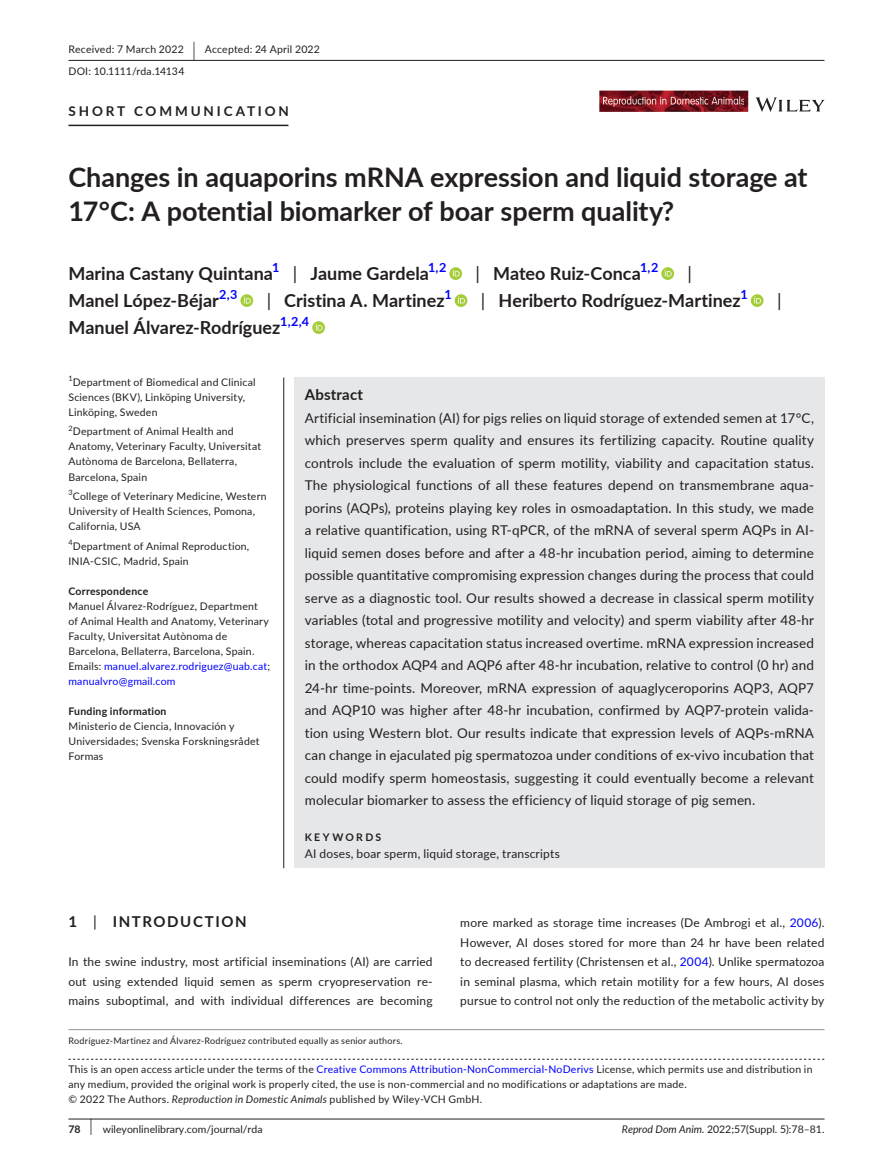
<style>
.page{position:relative;width:893px;height:1174px;background:#fff}
.page>*{position:absolute;margin:0;border:0;box-sizing:border-box;transform-origin:0 0}
.t1{font:700 27px/34.5px "Lato";color:#231f20}
.t2{font:700 18px "Lato";color:#231f20}
.t3{font:18px "Lato";color:#231f20}
.t4{font:700 15px "Lato";letter-spacing:.1em;color:#231f20}
.t5{font:700 15px "Lato";letter-spacing:.015em;color:#231f20}
.t6{font:13.5px/22.5px "Lato";letter-spacing:.01em;color:#231f20;text-align:justify}
.t7{font:700 13.5px "Lato";letter-spacing:.215em;color:#231f20}
.t8{font:700 12.6px "Lato";color:#00f}
.t9{font:12px/19.5px "Lato";letter-spacing:.015em;color:#231f20;text-align:justify}
.t10{font:10.5px/15px "Lato";letter-spacing:.02em;color:#231f20}
.t11{font:10.5px "Lato";color:#231f20}
.t12{font:700 10.5px "Lato";letter-spacing:.02em;color:#231f20}
.t13{font:700 10.5px "Lato";letter-spacing:.22em;color:#231f20}
.t14{font:9px "Lato";letter-spacing:.025em;color:#231f20}
.t15{font:7.35px "Lato";color:#231f20}
.s1{font-size:19.65px}
.s2{font-weight:400}
.s3{color:#00f}
.s4{font-style:italic}
.s5{font-weight:700}
.s6{font-size:17.4px}
</style>
<div class="page">
<hr style="left:68px;top:1118px;width:756px;height:1px;background:#231f20">
<svg style="left:756px;top:97px;width:68px;height:15px"></svg>
<img style="left:599px;top:91px;width:149px;height:21px">
<img style="left:604px;top:96px;width:140px;height:10px">
<hr style="left:68px;top:60px;width:756px;height:1px;background:#231f20">
<hr style="left:68px;top:125px;width:220px;height:1px;background:#231f20">
<svg style="left:449px;top:267px;width:13px;height:13px"></svg>
<svg style="left:453px;top:269px;width:7px;height:7px"></svg>
<svg style="left:661px;top:267px;width:13px;height:13px"></svg>
<svg style="left:665px;top:269px;width:7px;height:7px"></svg>
<svg style="left:240px;top:294px;width:13px;height:13px"></svg>
<svg style="left:244px;top:296px;width:7px;height:7px"></svg>
<svg style="left:455px;top:294px;width:12px;height:13px"></svg>
<svg style="left:458px;top:296px;width:7px;height:7px"></svg>
<svg style="left:751px;top:294px;width:12px;height:13px"></svg>
<svg style="left:754px;top:296px;width:7px;height:7px"></svg>
<svg style="left:312px;top:321px;width:13px;height:13px"></svg>
<svg style="left:316px;top:323px;width:7px;height:7px"></svg>
<svg style="left:68px;top:1058px;width:756px;height:1px"></svg>
<hr style="left:68px;top:1029px;width:756px;height:1px;background:#939598">
<div style="left:294px;top:377px;width:530px;height:491px;background:#e6e7e9"></div>
<hr style="left:283px;top:377px;width:1px;height:491px;background:#231f20">
<p class="t10" style="left:68px;top:38px;width:253px;line-height:21.8px">Received: 7 March 2022 <span class="s1">|</span> Accepted: 24 April 2022<br>DOI: 10.1111/rda.14134</p>
<p class="t7" style="left:68px;top:101px;width:222px">SHORT COMMUNICATION</p>
<h1 class="t1" style="left:68px;top:159px;width:741px">Changes in aquaporins mRNA expression and liquid storage at<br>17°C: A potential biomarker of boar sperm quality?</h1>
<h2 class="t2" style="left:68px;top:260px;width:206px">Marina Castany Quintana</h2>
<p class="t8" style="left:272px;top:258px;width:9px">1</p>
<h2 class="t2" style="left:293px;top:260px;width:137px"><span class="s2">|</span> Jaume Gardela</h2>
<p class="t8" style="left:428px;top:258px;width:20px">1,2</p>
<h2 class="t2" style="left:476px;top:260px;width:167px"><span class="s2">|</span> Mateo Ruiz-Conca</h2>
<p class="t8" style="left:640px;top:258px;width:20px">1,2</p>
<h2 class="t3" style="left:688px;top:260px;width:6px">|</h2>
<h2 class="t2" style="left:68px;top:287px;width:152px">Manel López-Béjar</h2>
<p class="t8" style="left:219px;top:285px;width:20px">2,3</p>
<h2 class="t2" style="left:267px;top:287px;width:179px"><span class="s2">|</span> Cristina A. Martinez</h2>
<p class="t8" style="left:444px;top:285px;width:9px">1</p>
<h2 class="t2" style="left:481px;top:287px;width:261px"><span class="s2">|</span> Heriberto Rodríguez-Martinez</h2>
<p class="t8" style="left:740px;top:285px;width:9px">1</p>
<h2 class="t3" style="left:777px;top:287px;width:6px">|</h2>
<h2 class="t2" style="left:68px;top:314px;width:213px">Manuel Álvarez-Rodríguez</h2>
<p class="t8" style="left:280px;top:312px;width:31px">1,2,4</p>
<p class="t15" style="left:68px;top:373px;width:6px">1</p>
<p class="t10" style="left:68px;top:374px;width:189px;text-indent:4px">Department of Biomedical and Clinical<br>Sciences (BKV), Linköping University,<br>Linköping, Sweden</p>
<p class="t10" style="left:68px;top:424px;width:194px"><sup>2</sup>Department of Animal Health and<br>Anatomy, Veterinary Faculty, Universitat<br>Autònoma de Barcelona, Bellaterra,<br>Barcelona, Spain</p>
<p class="t10" style="left:68px;top:488px;width:200px"><sup>3</sup>College of Veterinary Medicine, Western<br>University of Health Sciences, Pomona,<br>California, USA</p>
<p class="t10" style="left:68px;top:538px;width:182px"><sup>4</sup>Department of Animal Reproduction,<br>INIA-CSIC, Madrid, Spain</p>
<p class="t12" style="left:68px;top:583px;width:81px">Correspondence</p>
<p class="t10" style="left:68px;top:598px;width:203px">Manuel Álvarez-Rodríguez, Department<br>of Animal Health and Anatomy, Veterinary Faculty, Universitat Autònoma de Barcelona, Bellaterra, Barcelona, Spain.<br>Emails: <span class="s3">manuel.alvarez.rodriguez@uab.cat</span>; <span class="s3">manualvro@gmail.com</span></p>
<p class="t12" style="left:68px;top:703px;width:100px">Funding information</p>
<p class="t10" style="left:68px;top:718px;width:193px">Ministerio de Ciencia, Innovación y<br>Universidades; Svenska Forskningsrådet<br>Formas</p>
<p class="t5" style="left:305px;top:383px;width:60px">Abstract</p>
<p class="t6" style="left:305px;top:406px;width:511px">Artificial insemination (AI) for pigs relies on liquid storage of extended semen at 17°C, which preserves sperm quality and ensures its fertilizing capacity. Routine quality controls include the evaluation of sperm motility, viability and capacitation status.<br>The physiological functions of all these features depend on transmembrane aqua&shy;porins (AQPs), proteins playing key roles in osmoadaptation. In this study, we made a relative quantification, using RT-qPCR, of the mRNA of several sperm AQPs in AI&shy;liquid semen doses before and after a 48-hr incubation period, aiming to determine possible quantitative compromising expression changes during the process that could serve as a diagnostic tool. Our results showed a decrease in classical sperm motility variables (total and progressive motility and velocity) and sperm viability after 48-hr storage, whereas capacitation status increased overtime. mRNA expression increased in the orthodox AQP4 and AQP6 after 48-hr incubation, relative to control (0 hr) and 24-hr time-points. Moreover, mRNA expression of aquaglyceroporins AQP3, AQP7 and AQP10 was higher after 48-hr incubation, confirmed by AQP7-protein valida&shy;tion using Western blot. Our results indicate that expression levels of AQPs-mRNA can change in ejaculated pig spermatozoa under conditions of ex-vivo incubation that could modify sperm homeostasis, suggesting it could eventually become a relevant molecular biomarker to assess the efficiency of liquid storage of pig semen.</p>
<p class="t13" style="left:305px;top:829px;width:78px">KEYWORDS</p>
<p class="t9" style="left:305px;top:843px;width:257px">AI doses, boar sperm, liquid storage, transcripts</p>
<p class="t4" style="left:68px;top:911px;width:180px">1 <span class="s2">|</span> INTRODUCTION</p>
<p class="t9" style="left:68px;top:951px;width:366px">In the swine industry, most artificial inseminations (AI) are carried out using extended liquid semen as sperm cryopreservation re&shy;mains suboptimal, and with individual differences are becoming</p>
<p class="t14" style="left:68px;top:1033px;width:336px">Rodríguez-Martinez and Álvarez-Rodríguez contributed equally as senior authors.</p>
<p class="t9" style="left:460px;top:912px;width:366px">more marked as storage time increases (De Ambrogi et al., <span class="s3">2006</span>).<br>However, AI doses stored for more than 24 hr have been related to decreased fertility (Christensen et al., <span class="s3">2004</span>). Unlike spermatozoa in seminal plasma, which retain motility for a few hours, AI doses pursue to control not only the reduction of the metabolic activity by</p>
<p class="t10" style="left:68px;top:1061px;width:746px">This is an open access article under the terms of the <span class="s3">Creative Commons Attribution-NonCommercial-NoDerivs</span> License, which permits use and distribution in any medium, provided the original work is properly cited, the use is non-commercial and no modifications or adaptations are made.<br>© 2022 The Authors. <span class="s4">Reproduction in Domestic Animals</span> published by Wiley-VCH GmbH.</p>
<p class="t11" style="left:68px;top:1121px;width:196px"><span class="s5">78</span> <span class="s6">|</span> wileyonlinelibrary.com/journal/rda</p>
<p class="t11" style="left:622px;top:1121px;width:204px"><span class="s4">Reprod Dom Anim.</span> 2022;57(Suppl. 5):78–81.</p>
</div>
